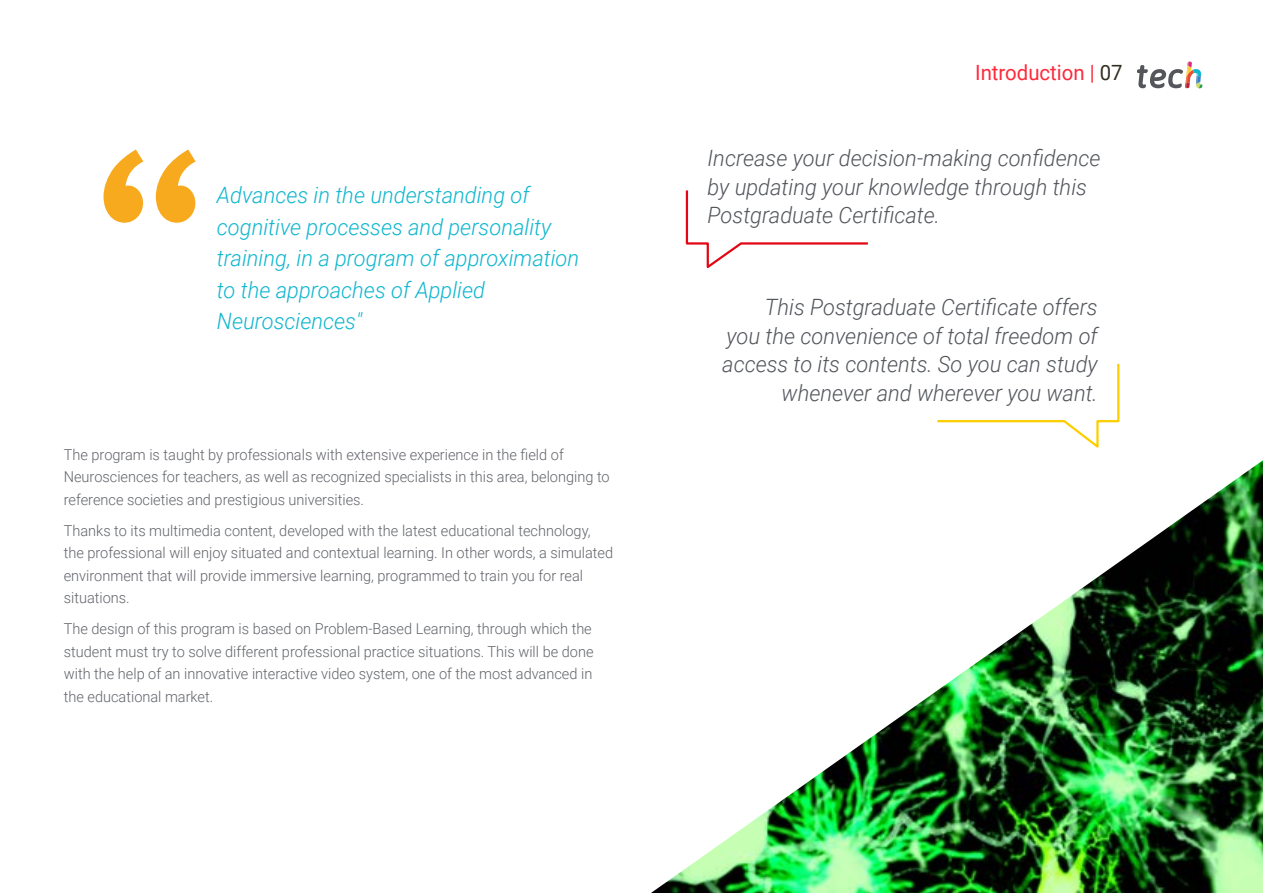
<style>
.page{position:relative;width:1263px;height:893px;background:#fff}
.page>*{position:absolute;margin:0;border:0;box-sizing:border-box;transform-origin:0 0}
.t1{font:italic 300 22.5px/28.5px "Roboto";color:#52555b;text-align:right}
.t2{font:italic 300 22.5px/31.5px "Roboto";color:#0fb6cf}
.t3{font:21px "Roboto";color:#ff293a}
.t4{font:300 15px/22.5px "Roboto";color:#61646a}
.s1{color:#fc2a3b}
.s2{color:#312e20}
</style>
<div class="page">
<svg style="left:104px;top:149px;width:92px;height:74px"></svg>
<img style="left:651px;top:460px;width:612px;height:433px">
<svg style="left:937px;top:363px;width:183px;height:85px"></svg>
<svg style="left:685px;top:190px;width:183px;height:78px"></svg>
<svg style="left:1137px;top:62px;width:65px;height:27px"></svg>
<h1 class="t2" style="left:217px;top:178px;width:364px">Advances in the understanding of cognitive processes and personality training, in a program of approximation to the approaches of Applied<br>Neurosciences"</h1>
<p class="t4" style="left:64px;top:443px;width:547px">The program is taught by professionals with extensive experience in the field of<br>Neurosciences for teachers, as well as recognized specialists in this area, belonging to reference societies and prestigious universities.</p>
<p class="t4" style="left:64px;top:519px;width:551px">Thanks to its multimedia content, developed with the latest educational technology, the professional will enjoy situated and contextual learning. In other words, a simulated environment that will provide immersive learning, programmed to train you for real situations.</p>
<p class="t4" style="left:64px;top:617px;width:531px;text-align:justify">The design of this program is based on Problem-Based Learning, through which the student must try to solve different professional practice situations. This will be done with the help of an innovative interactive video system, one of the most advanced in the educational market.</p>
<h2 class="t3" style="left:975px;top:57px;width:149px">Introduc<span class="s1">tion |</span> <span class="s2">07</span></h2>
<h1 class="t1" style="left:707px;top:143px;width:394px;text-align:left">Increase your decision-making confidence by updating your knowledge through this<br>Postgraduate Certificate.</h1>
<h1 class="t1" style="left:722px;top:292px;width:377px">This Postgraduate Certificate offers<br>you the convenience of total freedom of access to its contents. So you can study whenever and wherever you want.</h1>
</div>
